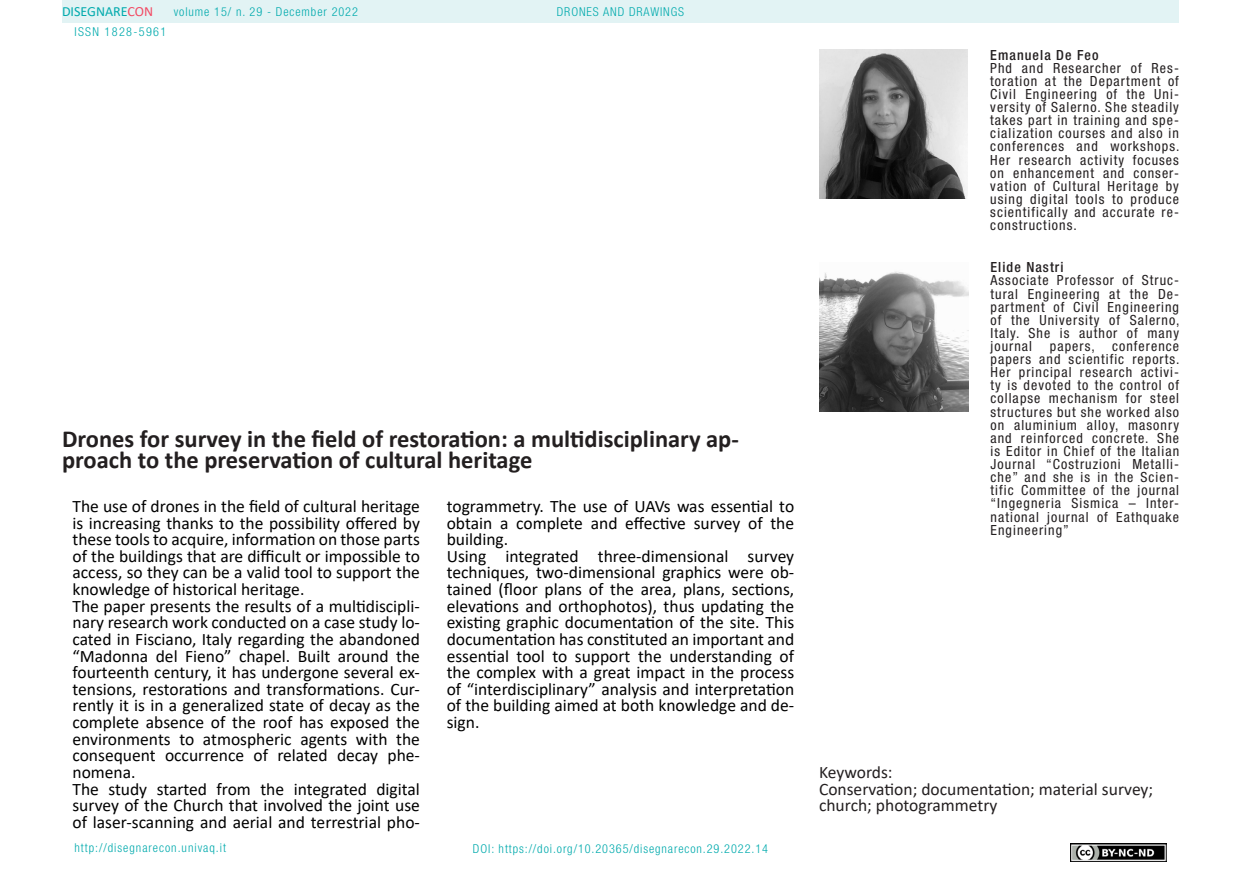
<style>
.page{position:relative;width:1241px;height:893px;background:#fff}
.page>*{position:absolute;margin:0;border:0;box-sizing:border-box;transform-origin:0 0}
.t1{font:700 24.5px/21px "Calibri";color:#231f20}
.t2{font:17.5px/16.6px "Calibri";color:#000}
.t3{font:17.5px/16.6px "Calibri";color:#231f20}
.t4{font:condensed 14px/13.1px "Helvetica Neue LT Std";letter-spacing:.075em;color:#231f20;text-align:justify}
.t5{font:500 condensed 14px "Helvetica Neue LT Std";letter-spacing:.075em;color:#231f20}
.t6{font:14px "Calibri";color:#00aaad}
.t7{font:300 condensed 12.25px "Helvetica Neue LT Std";letter-spacing:.075em;color:#00aaad}
.t8{font:300 condensed 12.25px "Helvetica Neue LT Std";letter-spacing:.11em;color:#00aaad}
.s1{color:#f24862}
</style>
<div class="page">
<div style="left:62px;top:0;width:1116px;height:23px;background:#e2f3f4"></div>
<img style="left:1070px;top:843px;width:96px;height:18px">
<img style="left:819px;top:50px;width:148px;height:148px">
<img style="left:819px;top:271px;width:149px;height:140px">
<p class="t6" style="left:62px;top:2px;width:93px">DISEGNARE<span class="s1">CON</span></p>
<p class="t7" style="left:556px;top:5px;width:129px">DRONES AND DRAWINGS</p>
<p class="t7" style="left:174px;top:5px;width:186px">volume 15/ n. 29 - December 2022</p>
<p class="t8" style="left:74px;top:24px;width:93px">ISSN 1828-5961</p>
<h1 class="t1" style="left:62px;top:428px;width:678px">Drones for survey in the field of restoration: a multidisciplinary ap&shy;proach to the preservation of cultural heritage</h1>
<p class="t2" style="left:72px;top:497px;width:349px">The use of drones in the field of cultural heritage is increasing thanks to the possibility offered by these tools to acquire, information on those parts of the buildings that are difficult or impossible to access, so they can be a valid tool to support the knowledge of historical heritage.<br>The paper presents the results of a multidiscipli&shy;nary research work conducted on a case study lo&shy;cated in Fisciano, Italy regarding the abandoned “Madonna del Fieno” chapel. Built around the fourteenth century, it has undergone several ex&shy;tensions, restorations and transformations. Cur&shy;rently it is in a generalized state of decay as the complete absence of the roof has exposed the environments to atmospheric agents with the consequent occurrence of related decay phe&shy;nomena.<br>The study started from the integrated digital survey of the Church that involved the joint use of laser-scanning and aerial and terrestrial pho-</p>
<p class="t2" style="left:446px;top:497px;width:349px">togrammetry. The use of UAVs was essential to obtain a complete and effective survey of the building.<br>Using integrated three-dimensional survey techniques, two-dimensional graphics were ob&shy;tained (floor plans of the area, plans, sections, elevations and orthophotos), thus updating the existing graphic documentation of the site. This documentation has constituted an important and essential tool to support the understanding of the complex with a great impact in the process of “interdisciplinary” analysis and interpretation of the building aimed at both knowledge and de&shy;sign.</p>
<p class="t7" style="left:74px;top:841px;width:153px">http://disegnarecon.univaq.it</p>
<p class="t7" style="left:473px;top:842px;width:296px">DOI: https://doi.org/10.20365/disegnarecon.29.2022.14</p>
<p class="t5" style="left:990px;top:46px;width:110px">Emanuela De Feo</p>
<p class="t4" style="left:990px;top:61px;width:191px">Phd and Researcher of Res&shy;toration at the Department of Civil Engineering of the Uni&shy;versity of Salerno. She steadily takes part in training and spe&shy;cialization courses and also in conferences and workshops.<br>Her research activity focuses on enhancement and conser&shy;vation of Cultural Heritage by using digital tools to produce scientifically and accurate re&shy;constructions.</p>
<p class="t5" style="left:990px;top:259px;width:74px">Elide Nastri</p>
<p class="t4" style="left:990px;top:274px;width:191px">Associate Professor of Struc&shy;tural Engineering at the De&shy;partment of Civil Engineering of the University of Salerno, Italy. She is author of many journal</p>
<p class="t4" style="left:990px;top:339px;width:191px;text-indent:59px">papers, conference papers and scientific reports.<br>Her principal research activi&shy;ty is devoted to the control of collapse mechanism for steel structures but she worked also on aluminium alloy, masonry and reinforced concrete. She is Editor in Chief of the Italian Journal “Costruzioni Metalli&shy;che” and she is in the Scien&shy;tific Committee of the journal “Ingegneria Sismica – Inter&shy;national journal of Eathquake Engineering”</p>
<p class="t3" style="left:819px;top:763px;width:335px">Keywords:<br>Conservation; documentation; material survey; church; photogrammetry</p>
</div>
